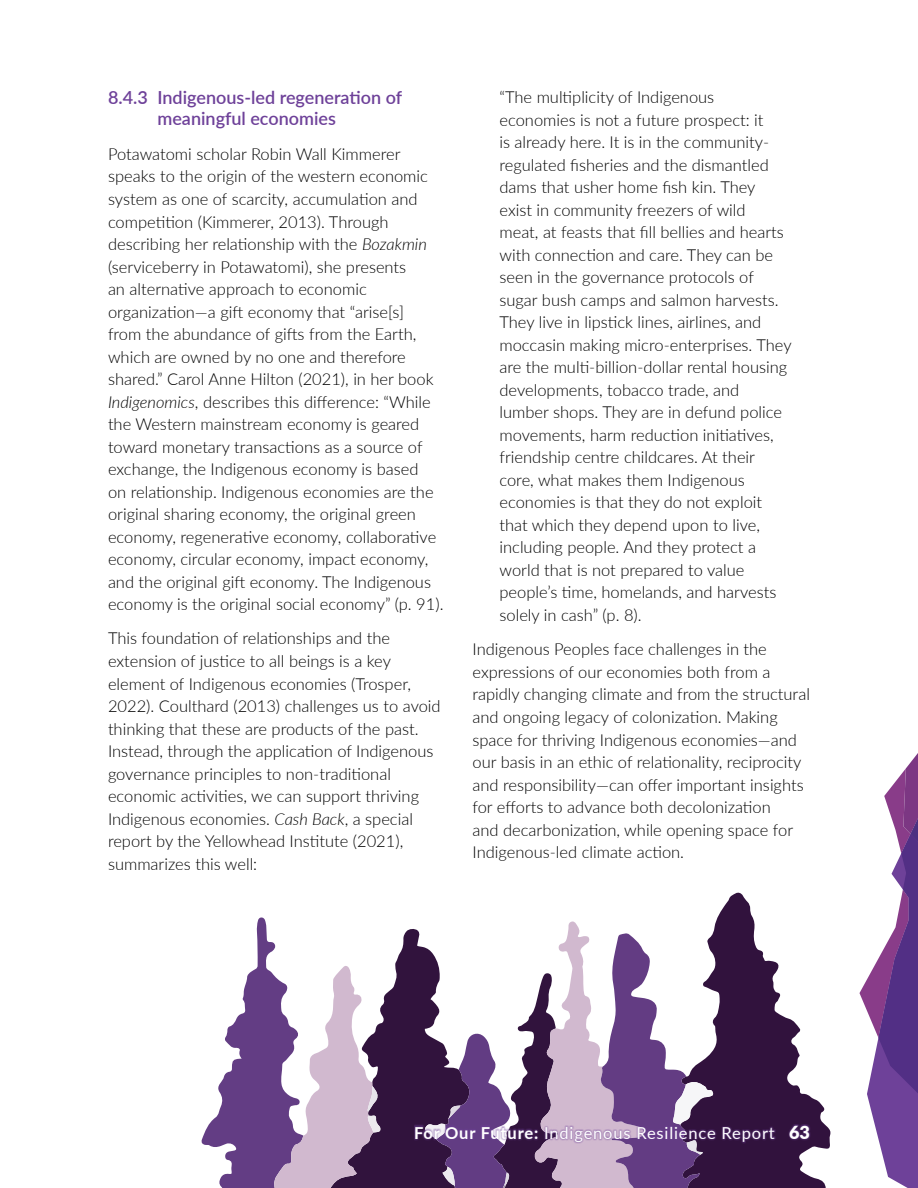
<style>
.page{position:relative;width:918px;height:1188px;background:#fff}
.page>*{position:absolute;margin:0;border:0;box-sizing:border-box;transform-origin:0 0}
.t1{font:600 18px/21px "Lato";color:#6e4199}
.t2{font:300 16.5px/22.5px "Lato";color:#000}
.t3{font:16.5px "Lato";letter-spacing:.05em;color:#fff}
.s1{font-style:italic}
.s2{font-weight:700}
.s3{font-weight:900;font-size:18px}
</style>
<div class="page">
<svg style="left:713px;top:893px;width:118px;height:295px;fill:#31123d"></svg>
<svg style="left:398px;top:929px;width:136px;height:259px"></svg>
<svg style="left:534px;top:921px;width:179px;height:267px"></svg>
<svg style="left:424px;top:1031px;width:98px;height:157px"></svg>
<svg style="left:201px;top:918px;width:197px;height:270px"></svg>
<svg style="left:414px;top:1124px;width:397px;height:20px;background:#6c4c7f"></svg>
<svg style="left:859px;top:753px;width:59px;height:435px"></svg>
<h4 class="t1" style="left:158px;top:87px;width:246px;text-indent:-50px">8.4.3 Indigenous-led regeneration of meaningful economies</h4>
<p class="t2" style="left:108px;top:142px;width:337px">Potawatomi scholar Robin Wall Kimmerer speaks to the origin of the western economic system as one of scarcity, accumulation and competition (Kimmerer, 2013). Through describing her relationship with the <span class="s1">Bozakmin </span>(serviceberry in Potawatomi), she presents<br>an alternative approach to economic organization—a gift economy that “arise[s]<br>from the abundance of gifts from the Earth, which are owned by no one and therefore shared.” Carol Anne Hilton (2021), in her book <span class="s1">Indigenomics</span>, describes this difference: “While the Western mainstream economy is geared toward monetary transactions as a source of exchange, the Indigenous economy is based<br>on relationship. Indigenous economies are the original sharing economy, the original green economy, regenerative economy, collaborative economy, circular economy, impact economy, and the original gift economy. The Indigenous economy is the original social economy” (p. 91).</p>
<p class="t2" style="left:108px;top:627px;width:334px">This foundation of relationships and the extension of justice to all beings is a key element of Indigenous economies (Trosper, 2022). Coulthard (2013) challenges us to avoid thinking that these are products of the past.<br>Instead, through the application of Indigenous governance principles to non-traditional economic activities, we can support thriving Indigenous economies. <span class="s1">Cash Back</span>, a special report by the Yellowhead Institute (2021), summarizes this well:</p>
<p class="t2" style="left:499px;top:86px;width:294px">“The multiplicity of Indigenous economies is not a future prospect: it<br>is already here. It is in the community&shy;regulated fisheries and the dismantled dams that usher home fish kin. They exist in community freezers of wild<br>meat, at feasts that fill bellies and hearts with connection and care. They can be seen in the governance protocols of sugar bush camps and salmon harvests.<br>They live in lipstick lines, airlines, and moccasin making micro-enterprises. They are the multi-billion-dollar rental housing developments, tobacco trade, and lumber shops. They are in defund police movements, harm reduction initiatives, friendship centre childcares. At their core, what makes them Indigenous economies is that they do not exploit that which they depend upon to live, including people. And they protect a world that is not prepared to value people’s time, homelands, and harvests solely in cash” (p. 8).</p>
<p class="t2" style="left:473px;top:638px;width:339px">Indigenous Peoples face challenges in the expressions of our economies both from a rapidly changing climate and from the structural and ongoing legacy of colonization. Making space for thriving Indigenous economies—and our basis in an ethic of relationality, reciprocity and responsibility—can offer important insights for efforts to advance both decolonization<br>and decarbonization, while opening space for Indigenous-led climate action.</p>
<p class="t3" style="left:414px;top:1122px;width:397px"><span class="s2">For Our Future:</span> Indigenous Resilience Report <span class="s3">63</span></p>
</div>
